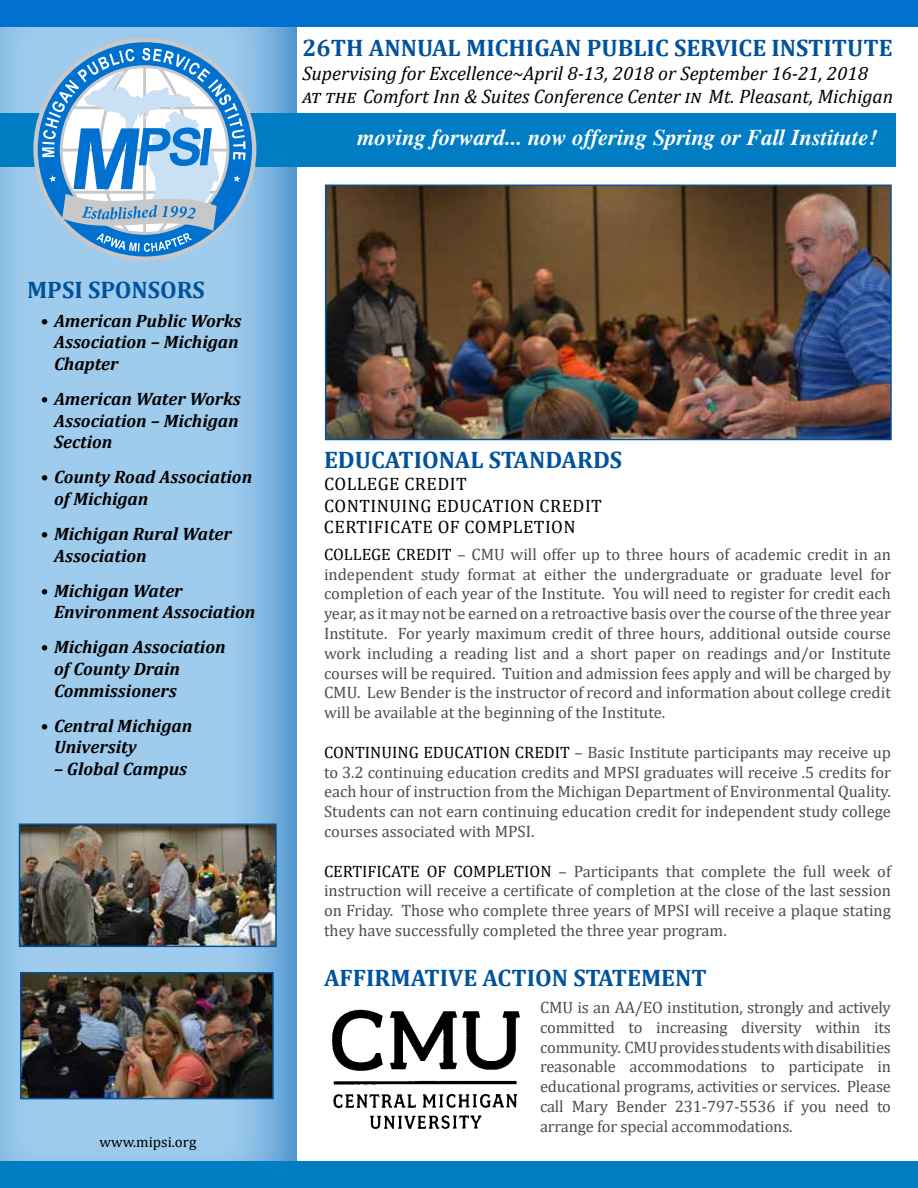
<style>
.page{position:relative;width:918px;height:1188px;background:#fff}
.page>*{position:absolute;margin:0;border:0;box-sizing:border-box;transform-origin:0 0}
.t1{font:700 24px "Cambria";color:#00539b}
.t2{font:italic 700 22.5px "Times";color:#fff}
.t3{font:italic 19.5px/23.4px "Cambria";color:#000}
.t4{font:italic 700 18px/21.6px "Cambria";color:#000}
.t5{font:18px "Cambria";letter-spacing:.025em;color:#000}
.t6{font:16.5px/19.8px "Cambria";color:#4d4d4f;text-align:justify}
.t7{font:16.5px "Cambria";color:#000}
.t8{font:15px "Cambria";color:#000}
.s1{color:#4d4d4f}
.s2{color:#000}
</style>
<div class="page">
<div style="left:0;top:0;width:298px;height:1188px;background:#007dc3;opacity:.75"></div>
<div style="left:0;top:113px;width:896px;height:54px;background:#007dc3"></div>
<img style="left:331px;top:1009px;width:190px;height:120px">
<svg style="left:36px;top:40px;width:218px;height:219px;fill:#0372cd"></svg>
<svg style="left:42px;top:48px;width:204px;height:204px"></svg>
<img style="left:328px;top:188px;width:561px;height:249px">
<div style="left:325px;top:185px;width:567px;height:255px;border:2px solid #00539b"></div>
<img style="left:22px;top:827px;width:252px;height:117px">
<div style="left:19px;top:824px;width:258px;height:123px;border:2px solid #00539b"></div>
<img style="left:23px;top:975px;width:248px;height:121px">
<div style="left:20px;top:972px;width:254px;height:127px;border:2px solid #00539b"></div>
<div style="left:0;top:1161px;width:918px;height:27px;background:#007dc3"></div>
<div style="left:0;top:0;width:918px;height:27px;background:#0071ce"></div>
<h1 class="t1" style="left:302px;top:31px;width:198px">26TH ANNUAL MICHIG</h1>
<h1 class="t1" style="left:550px;top:31px;width:67px">AN PUBLIC</h1>
<h1 class="t1" style="left:674px;top:31px;width:27px">SERVICE</h1>
<h1 class="t1" style="left:772px;top:31px;width:52px">INSTITUTE</h1>
<p class="t3" style="left:302px;top:60px;width:592px">Supervising for Excellence~April 8-13, 2018 or September 16-21, 2018<br>at the Comfort Inn &amp; Suites Conference Center in Mt. Pleasant, Michigan</p>
<h2 class="t2" style="left:357px;top:124px;width:522px">moving forward... now offering Spring or Fall Institute!</h2>
<h1 class="t1" style="left:27px;top:273px;width:178px">MPSI SPONSORS</h1>
<p class="t4" style="left:54px;top:309px;width:189px;text-indent:-14px">• American Public Works<br>Association – Michigan<br>Chapter</p>
<p class="t4" style="left:54px;top:387px;width:188px;text-align:justify;text-indent:-14px">• American Water Works Association – Michigan Section</p>
<p class="t4" style="left:54px;top:466px;width:200px;text-indent:-14px">• County Road Association of Michigan</p>
<p class="t4" style="left:54px;top:522px;width:179px;text-indent:-14px">• Michigan Rural Water<br>Association</p>
<p class="t4" style="left:54px;top:579px;width:203px;text-indent:-14px">• Michigan Water<br>Environment Association</p>
<p class="t4" style="left:54px;top:636px;width:173px;text-indent:-14px">• Michigan Association of County Drain<br>Commissioners</p>
<p class="t4" style="left:54px;top:714px;width:140px;text-indent:-14px">• Central Michigan<br>University</p>
<p class="t4" style="left:54px;top:757px;width:135px">– Global Campus</p>
<p class="t8" style="left:99px;top:1133px;width:98px">www.mipsi.org</p>
<h1 class="t1" style="left:324px;top:443px;width:284px">ED UCATIONAL STANDARDS</h1>
<p class="t5" style="left:324px;top:473px;width:12px">COLLEGE</p>
<p class="t5" style="left:404px;top:473px;width:12px">CRE</p>
<p class="t5" style="left:437px;top:473px;width:31px">DIT</p>
<p class="t5" style="left:324px;top:495px;width:12px">CON</p>
<p class="t5" style="left:359px;top:495px;width:23px">TINUING</p>
<p class="t5" style="left:436px;top:495px;width:79px">EDUCATION</p>
<p class="t5" style="left:540px;top:495px;width:12px">CRE</p>
<p class="t5" style="left:573px;top:495px;width:31px">DIT</p>
<p class="t5" style="left:324px;top:517px;width:53px">CERTIFIC</p>
<p class="t5" style="left:401px;top:517px;width:76px">ATE OF COMPLE</p>
<p class="t5" style="left:534px;top:517px;width:22px">TION</p>
<p class="t7" style="left:324px;top:544px;width:159px">College Credit <span class="s1">– CMU</span></p>
<p class="t6" style="left:324px;top:544px;width:569px;text-indent:187px">will offer up to three hours of academic credit in an independent study format at either the undergraduate or graduate level for completion of each year of the Institute. You will need to register for credit each year, as it may not be earned on a retroactive basis over the course of the three year Institute. For yearly maximum credit of three hours, additional outside course work including a reading list and a short paper on readings and/or Institute courses will be required. Tuition and admission fees apply and will be charged by CMU</p>
<p class="t6" style="left:324px;top:683px;width:568px;text-indent:33px">. Lew Bender is the instructor of record and information about college credit will be available at the beginning of the Institute.</p>
<p class="t6" style="left:324px;top:742px;width:569px"><span class="s2">Continuing Education Credit</span> – Basic Institute participants may receive up to 3.2 continuing education credits and MPSI graduates will receive .5 credits for each hour of instruction from the Michigan Department of Environmental Quality.<br>Students can not earn continuing education credit for independent study college courses associated with MPSI.</p>
<p class="t6" style="left:324px;top:861px;width:570px"><span class="s2">Certificate of Completion</span> – Participants that complete the full week of instruction will receive a certificate of completion at the close of the last session on Friday. Those who complete three years of MPSI will receive a plaque stating they have successfully completed the three year program.</p>
<h1 class="t1" style="left:324px;top:961px;width:115px">AFFIRMATIVE</h1>
<h1 class="t1" style="left:482px;top:961px;width:195px">ACTION STATEMENT</h1>
<p class="t6" style="left:540px;top:997px;width:12px">CMU</p>
<p class="t6" style="left:540px;top:997px;width:353px;text-indent:37px">is an AA/EO institution, strongly and actively committed to increasing diversity within its community. CMU</p>
<p class="t6" style="left:540px;top:1037px;width:353px;text-indent:119px">provides students with disabilities reasonable accommodations to participate in educational programs, activities or services. Please call Mary Bender 231-797-5536 if you need to arrange for special accommodations.</p>
</div>
